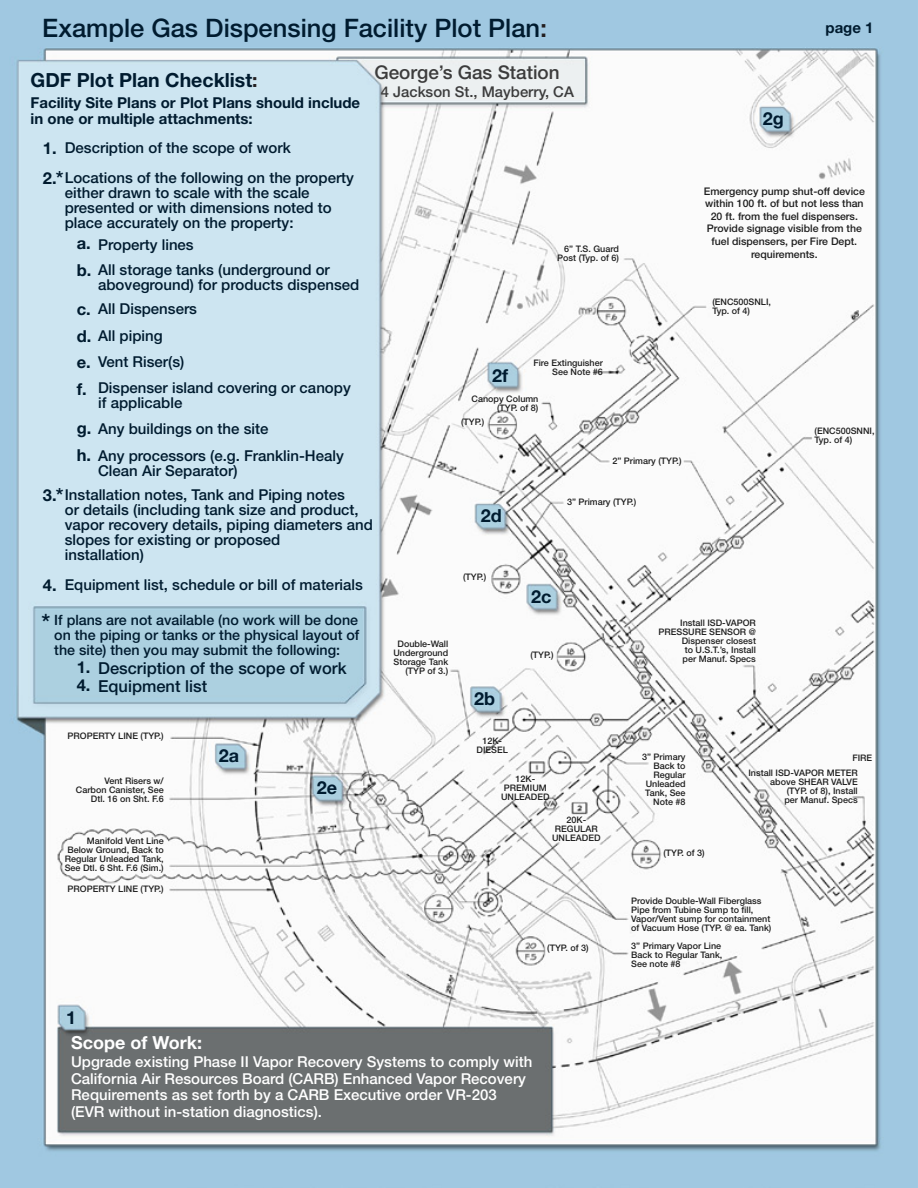
<style>
.page{position:relative;width:918px;height:1188px;background:#fff}
.page>*{position:absolute;margin:0;border:0;box-sizing:border-box;transform-origin:0 0}
.t1{font:500 25.5px "Helvetica Neue LT Std";color:#001b2f}
.t2{font:500 24px "Helvetica Neue LT Std";color:#001b2f}
.t3{font:500 21px "Helvetica Neue LT Std";color:#001b2f}
.t4{font:700 19.5px "Helvetica Neue LT Std";color:#001b2f}
.t5{font:500 18.9px "Helvetica Neue LT Std";color:#3c3c3c}
.t6{font:700 18px "Helvetica Neue LT Std";color:#001b2f}
.t7{font:700 18px "Helvetica Neue LT Std";color:#fff}
.t8{font:500 16.5px/18px "Helvetica Neue LT Std";color:#001b2f}
.t9{font:700 16.5px/30px "Helvetica Neue LT Std";color:#001b2f}
.t10{font:500 15px/15px "Helvetica Neue LT Std";color:#001b2f}
.t11{font:500 15px/16.5px "Helvetica Neue LT Std";color:#fff}
.t12{font:700 15px/16.5px "Helvetica Neue LT Std";color:#001b2f}
.t13{font:500 14.85px "Helvetica Neue LT Std";color:#3c3c3c}
.t14{font:500 14.25px/15px "Helvetica Neue LT Std";color:#001b2f;text-align:justify}
.t15{font:500 10.5px/12.6px "Helvetica Neue LT Std";color:#1e1e1e;text-align:center}
.t16{font:500 9px/9px "Helvetica Neue LT Std";color:#1e1e1e;text-align:right}
.s1{color:#231f20}
.s2{font-weight:700;font-size:16.5px}
</style>
<div class="page">
<img style="left:0;top:0;width:918px;height:1188px">
<h1 class="t1" style="left:42px;top:13px;width:507px">Example Gas Dispensing Facility Plot Plan<span class="s1">:</span></h1>
<h3 class="t4" style="left:31px;top:68px;width:229px">GDF Plot Plan Checklist<span class="s1">:</span></h3>
<h3 class="t12" style="left:31px;top:94px;width:331px">Facility Site Plans or Plot Plans should include in one or multiple attachments:</h3>
<h3 class="t10" style="left:65px;top:132px;width:291px;line-height:30px">Description of the scope of work<br>Locations of the following on the property</h3>
<h3 class="t10" style="left:65px;top:185px;width:269px">either drawn to scale with the scale presented or with dimensions noted to place accurately on the property:</h3>
<h3 class="t5" style="left:374px;top:61px;width:187px">George’s Gas Station</h3>
<h3 class="t13" style="left:381px;top:83px;width:195px">4 Jackson St., Mayberry, CA</h3>
<h3 class="t9" style="left:43px;top:132px;width:15px">1.<br>2.</h3>
<h3 class="t3" style="left:56px;top:166px;width:9px">*</h3>
<h3 class="t10" style="left:77px;top:232px;width:255px;line-height:25.5px"><span class="s2">a.</span> Property lines<br><span class="s2">b.</span> All storage tanks (underground or</h3>
<h3 class="t10" style="left:77px;top:295px;width:122px;line-height:26.4px"><span class="s2">c.</span> All Dispensers <span class="s2">d.</span> All piping<br><span class="s2">e.</span> Vent Riser(s)</h3>
<h3 class="t9" style="left:77px;top:373px;width:12px">f.</h3>
<h3 class="t10" style="left:77px;top:416px;width:269px;line-height:26.2px"><span class="s2">g.</span> Any buildings on the site<br><span class="s2">h.</span> Any processors (e.g. Franklin-Healy</h3>
<h3 class="t10" style="left:98px;top:277px;width:263px">aboveground) for products dispensed</h3>
<h3 class="t10" style="left:98px;top:380px;width:254px">Dispenser island covering or canopy if applicable</h3>
<h3 class="t10" style="left:65px;top:458px;width:282px;line-height:24.8px;text-indent:33px">Clean Air Separator)<br>Installation notes, Tank and Piping notes</h3>
<h3 class="t10" style="left:65px;top:502px;width:310px">or details (including tank size and product, vapor recovery details, piping diameters and slopes for existing or proposed<br>installation)</h3>
<h3 class="t10" style="left:65px;top:577px;width:300px">Equipment list, schedule or bill of materials</h3>
<h3 class="t3" style="left:56px;top:483px;width:9px">*</h3>
<h3 class="t9" style="left:43px;top:480px;width:15px">3.</h3>
<h3 class="t9" style="left:43px;top:570px;width:15px">4.</h3>
<p class="t16" style="left:557px;top:244px;width:63px">6” T.S. Guard<br>Post (Typ. of 6)</p>
<h3 class="t6" style="left:492px;top:364px;width:18px">2f</h3>
<p class="t16" style="left:533px;top:358px;width:71px">Fire Extinguisher<br>See Note #6</p>
<p class="t16" style="left:472px;top:395px;width:68px">Canopy Column (TYP. of 8)</p>
<p class="t16" style="left:461px;top:417px;width:25px">(TYP.)</p>
<h3 class="t6" style="left:481px;top:504px;width:23px">2d</h3>
<p class="t16" style="left:463px;top:573px;width:25px">(TYP.)</p>
<p class="t16" style="left:612px;top:456px;width:71px">2” Primary (TYP.)</p>
<p class="t16" style="left:567px;top:497px;width:71px">3” Primary (TYP.)</p>
<h3 class="t6" style="left:531px;top:586px;width:22px">2c</h3>
<h3 class="t6" style="left:763px;top:107px;width:23px">2g</h3>
<h3 class="t12" style="left:826px;top:19px;width:50px">page 1</h3>
<p class="t15" style="left:704px;top:185px;width:163px">Emergency pump shut-off device within 100 ft. of but not less than<br>20 ft. from the fuel dispensers.<br>Provide signage visible from the fuel dispensers, per Fire Dept. requirements.</p>
<p class="t16" style="left:712px;top:297px;width:60px;text-align:left">(ENC500SNLI,<br>Typ. of 4)</p>
<p class="t16" style="left:814px;top:426px;width:62px;text-align:left">(ENC500SNNI,<br>Typ. of 4)</p>
<h2 class="t2" style="left:41px;top:608px;width:10px">*</h2>
<h3 class="t14" style="left:54px;top:612px;width:307px">If plans are not available (no work will be done on the piping or tanks or the physical layout of the site) then you may submit the following:</h3>
<h3 class="t9" style="left:77px;top:658px;width:15px;line-height:18px">1.<br>4.</h3>
<h3 class="t8" style="left:98px;top:659px;width:250px">Description of the scope of work<br>Equipment list</h3>
<p class="t16" style="left:68px;top:731px;width:98px">PROPERTY LINE (TYP.)</p>
<p class="t16" style="left:76px;top:776px;width:89px">Vent Risers w/<br>Carbon Canister, See<br>Dtl. 16 on Sht. F.6</p>
<p class="t16" style="left:65px;top:837px;width:101px;text-align:justify;text-indent:22px">Manifold Vent Line Below Ground, Back to Regular Unleaded Tank, See Dtl. 6 Sht. F.6 (Sim.)</p>
<p class="t16" style="left:68px;top:884px;width:98px">PROPERTY LINE (TYP.)</p>
<h3 class="t6" style="left:219px;top:744px;width:22px">2a</h3>
<h3 class="t6" style="left:317px;top:777px;width:22px">2e</h3>
<p class="t16" style="left:393px;top:639px;width:56px">Double-Wall<br>Underground<br>Storage Tank (TYP of 3.)</p>
<h3 class="t6" style="left:474px;top:687px;width:23px">2b</h3>
<p class="t16" style="left:530px;top:650px;width:25px">(TYP.)</p>
<p class="t16" style="left:477px;top:737px;width:33px;text-align:center">12K-<br>DIESEL</p>
<p class="t16" style="left:501px;top:774px;width:50px;text-align:center">12K-<br>PREMIUM<br>UNLEADED</p>
<p class="t16" style="left:552px;top:816px;width:50px;text-align:center">20K-<br>REGULAR<br>UNLEADED</p>
<p class="t16" style="left:547px;top:944px;width:43px">(TYP. of 3)</p>
<h3 class="t6" style="left:66px;top:1006px;width:12px">1</h3>
<h3 class="t7" style="left:71px;top:1032px;width:133px">Scope of Work:</h3>
<h3 class="t11" style="left:71px;top:1053px;width:463px">Upgrade existing Phase II Vapor Recovery Systems to comply with California Air Resources Board (CARB) Enhanced Vapor Recovery Requirements as set forth by a CARB Executive order VR-203 (EVR without in-station diagnostics).</h3>
<p class="t16" style="left:659px;top:619px;width:99px">Install ISD-VAPOR<br>PRESSURE SENSOR @<br>Dispenser closest<br>to U.S.T.’s, Install<br>per Manuf. Specs</p>
<p class="t16" style="left:642px;top:752px;width:45px">3” Primary<br>Back to<br>Regular<br>Unleaded<br>Tank, See<br>Note #8</p>
<p class="t16" style="left:663px;top:848px;width:43px">(TYP. of 3)</p>
<p class="t16" style="left:852px;top:753px;width:21px">FIRE</p>
<p class="t16" style="left:748px;top:769px;width:111px">Install ISD-VAPOR METER above SHEAR VALVE (TYP. of 8), Install<br>per Manuf. Specs</p>
<p class="t16" style="left:631px;top:897px;width:142px;text-align:left">Provide Double-Wall Fiberglass<br>Pipe from Tubine Sump to fill,<br>Vapor/Vent sump for containment of Vacuum Hose (TYP. @ ea. Tank)</p>
<p class="t16" style="left:631px;top:942px;width:93px;text-align:left">3” Primary Vapor Line<br>Back to Regular Tank,<br>See note #8</p>
</div>
